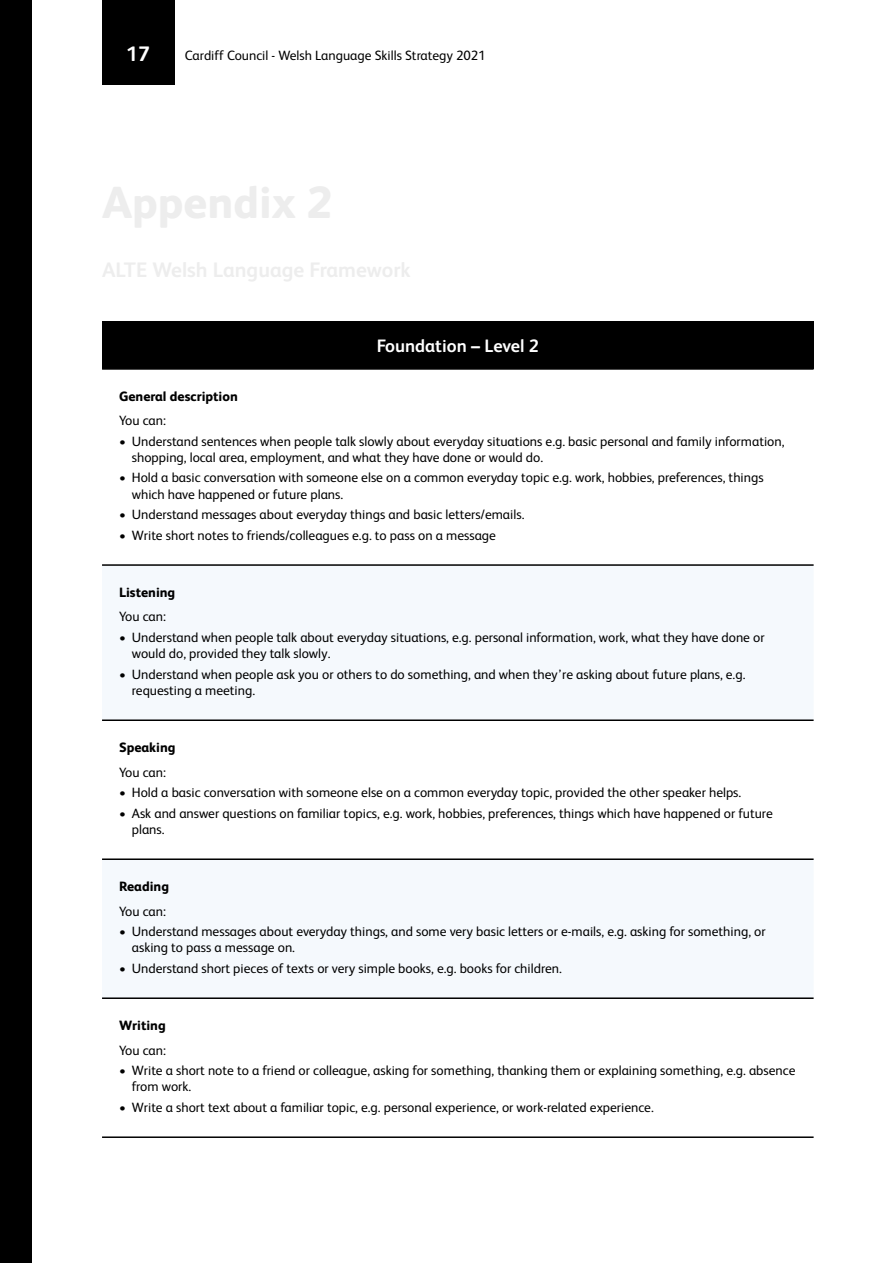
<style>
.page{position:relative;width:893px;height:1263px;background:#fff}
.page>*{position:absolute;margin:0;border:0;box-sizing:border-box;transform-origin:0 0}
.t1{font:700 21px "FS Albert";color:#fff}
.t2{font:700 18px "FS Albert";color:#fff}
.t3{font:13.5px/16.2px "FS Albert";color:#000}
.t4{font:800 13.5px "FS Albert";color:#000}
</style>
<div class="page">
<div style="left:102px;top:0;width:72px;height:85px;background:#000"></div>
<div style="left:0;top:0;width:32px;height:1263px;background:#000"></div>
<div style="left:102px;top:321px;width:712px;height:48px;background:#000"></div>
<hr style="left:102px;top:368px;width:712px;height:2px;background:#000">
<hr style="left:102px;top:564px;width:712px;height:2px;background:#000">
<hr style="left:102px;top:719px;width:712px;height:2px;background:#000">
<hr style="left:102px;top:858px;width:712px;height:2px;background:#000">
<hr style="left:102px;top:997px;width:712px;height:2px;background:#000">
<hr style="left:102px;top:1136px;width:712px;height:2px;background:#000">
<h1 class="t1" style="left:126px;top:39px;width:25px">17</h1>
<p class="t3" style="left:185px;top:47px;width:302px">Cardiff Council - Welsh Language Skills Strategy 2021</p>
<h2 class="t2" style="left:377px;top:333px;width:164px">Foundation – Level 2</h2>
<p class="t4" style="left:119px;top:386px;width:120px">General description</p>
<p class="t3" style="left:119px;top:412px;width:48px">You can:</p>
<p class="t3" style="left:132px;top:432px;width:654px;text-indent:-13px">• Understand sentences when people talk slowly about everyday situations e.g. basic personal and family information, shopping, local area, employment, and what they have done or would do.</p>
<p class="t3" style="left:132px;top:469px;width:633px;text-indent:-13px">• Hold a basic conversation with someone else on a common everyday topic e.g. work, hobbies, preferences, things which have happened or future plans.</p>
<p class="t3" style="left:119px;top:506px;width:407px">• Understand messages about everyday things and basic letters/emails.</p>
<p class="t3" style="left:119px;top:526px;width:378px">• Write short notes to friends/colleagues e.g. to pass on a message</p>
<p class="t4" style="left:119px;top:582px;width:58px">Listening</p>
<p class="t3" style="left:119px;top:608px;width:48px">You can:</p>
<p class="t3" style="left:132px;top:628px;width:634px;text-indent:-13px">• Understand when people talk about everyday situations, e.g. personal information, work, what they have done or would do, provided they talk slowly.</p>
<p class="t3" style="left:132px;top:665px;width:615px;text-indent:-13px">• Understand when people ask you or others to do something, and when they’re asking about future plans, e.g. requesting a meeting.</p>
<p class="t4" style="left:119px;top:737px;width:58px">Speaking</p>
<p class="t3" style="left:119px;top:763px;width:48px">You can:</p>
<p class="t3" style="left:119px;top:784px;width:624px">• Hold a basic conversation with someone else on a common everyday topic, provided the other speaker helps.</p>
<p class="t3" style="left:132px;top:804px;width:642px;text-indent:-13px">• Ask and answer questions on familiar topics, e.g. work, hobbies, preferences, things which have happened or future plans.</p>
<p class="t4" style="left:119px;top:876px;width:52px">Reading</p>
<p class="t3" style="left:119px;top:902px;width:48px">You can:</p>
<p class="t3" style="left:132px;top:923px;width:635px;text-indent:-13px">• Understand messages about everyday things, and some very basic letters or e-mails, e.g. asking for something, or asking to pass a message on.</p>
<p class="t3" style="left:119px;top:959px;width:444px">• Understand short pieces of texts or very simple books, e.g. books for children.</p>
<p class="t4" style="left:119px;top:1015px;width:48px">Writing</p>
<p class="t3" style="left:119px;top:1041px;width:48px">You can:</p>
<p class="t3" style="left:132px;top:1062px;width:665px;text-indent:-13px">• Write a short note to a friend or colleague, asking for something, thanking them or explaining something, e.g. absence from work.</p>
<p class="t3" style="left:119px;top:1098px;width:536px">• Write a short text about a familiar topic, e.g. personal experience, or work-related experience.</p>
</div>
